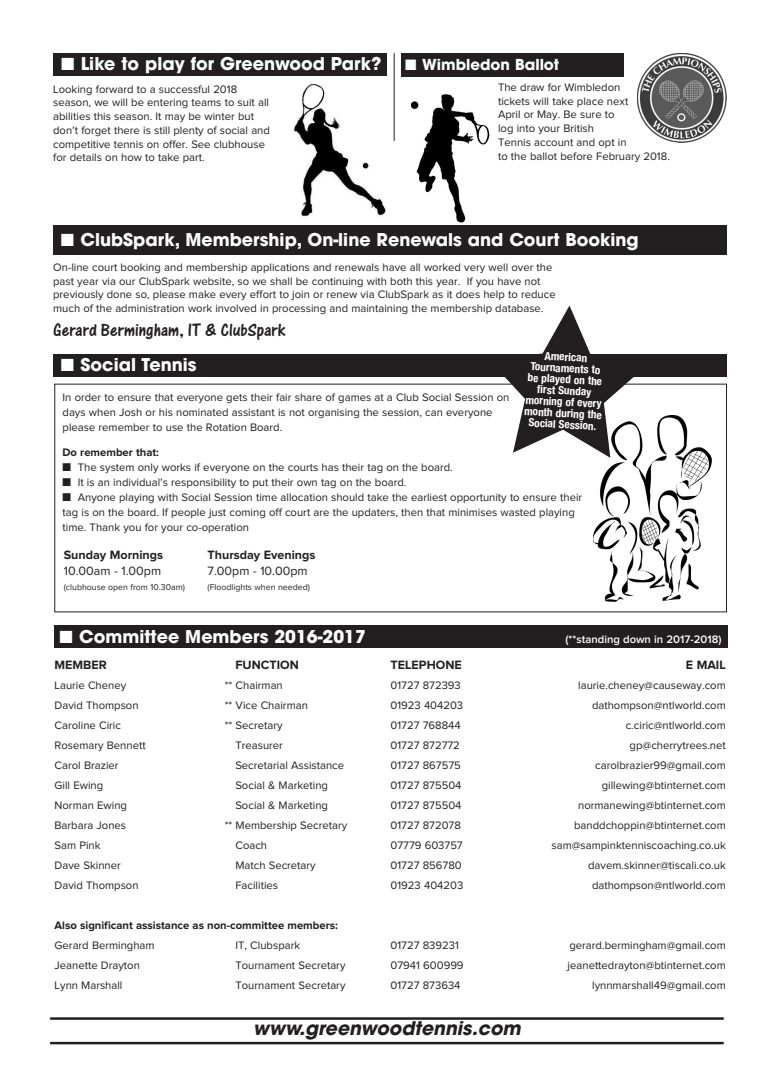
<style>
.page{position:relative;width:780px;height:1088px;background:#fff}
.page>*{position:absolute;margin:0;border:0;box-sizing:border-box;transform-origin:0 0}
.t1{font:18.75px "One Stroke Script Plain";color:#231f20}
.t2{font:italic 700 18.75px "Avant Garde";color:#231f20}
.t3{font:700 17.5px "Avant Garde";color:#fff}
.t4{font:700 15px "Avant Garde";color:#fff}
.t5{font:700 12.5px "Proxima Nova";color:#231f20}
.t6{font:12.5px "Proxima Nova";color:#231f20}
.t7{font:11.25px/13.8px "Proxima Nova";color:#231f20}
.t8{font:700 condensed 11.25px/11.2px "Helvetica Neue";color:#fff;text-align:center}
.t9{font:700 11.25px "Proxima Nova";color:#231f20}
.t10{font:600 11.25px "Proxima Nova";color:#fff}
.t11{font:8.75px "Proxima Nova";color:#231f20}
</style>
<div class="page">
<div style="left:54px;top:625px;width:673px;height:23px;background:#231f20"></div>
<hr style="left:50px;top:1017px;width:673px;height:3px;background:#231f20">
<hr style="left:50px;top:1042px;width:673px;height:2px;background:#231f20">
<div style="left:54px;top:354px;width:672px;height:22px;background:#231f20"></div>
<img style="left:593px;top:415px;width:118px;height:186px">
<svg style="left:487px;top:305px;width:158px;height:153px"></svg>
<div style="left:53px;top:225px;width:673px;height:30px;background:#231f20"></div>
<hr style="left:394px;top:53px;width:1px;height:88px;background:#231f20">
<div style="left:53px;top:53px;width:333px;height:23px;background:#231f20"></div>
<div style="left:401px;top:53px;width:223px;height:24px;background:#231f20"></div>
<img style="left:637px;top:53px;width:89px;height:90px">
<img style="left:293px;top:83px;width:93px;height:134px">
<img style="left:411px;top:94px;width:79px;height:129px">
<h2 class="t3" style="left:61px;top:57px;width:322px">■ Like to play for Greenwood Park?</h2>
<p class="t7" style="left:53px;top:83px;width:218px">Looking forward to a successful 2018 season, we will be entering teams to suit all abilities this season. It may be winter but don’t forget there is still plenty of social and competitive tennis on offer. See clubhouse for details on how to take part.</p>
<h3 class="t4" style="left:405px;top:59px;width:155px">■ Wimbledon Ballot</h3>
<p class="t7" style="left:498px;top:81px;width:173px">The draw for Wimbledon<br>tickets will take place next<br>April or May. Be sure to<br>log into your British<br>Tennis account and opt in<br>to the ballot before February 2018.</p>
<h2 class="t3" style="left:61px;top:233px;width:579px">■ ClubSpark, Membership, On-line Renewals and Court Booking</h2>
<p class="t7" style="left:53px;top:261px;width:504px">On-line court booking and membership applications and renewals have all worked very well over the past year via our ClubSpark website, so we shall be continuing with both this year. If you have not previously done so, please make every effort to join or renew via ClubSpark as it does help to reduce much of the administration work involved in processing and maintaining the membership database.</p>
<h1 class="t1" style="left:53px;top:324px;width:234px">Gerard Bermingham, IT &amp; ClubSpark</h1>
<h2 class="t3" style="left:61px;top:358px;width:137px">■ Social Tennis</h2>
<p class="t8" style="left:527px;top:348px;width:79px;rotate:3deg">American<br>Tournaments to be played on the first Sunday morning of every month during the<br>Social Session.</p>
<p class="t7" style="left:63px;top:391px;width:448px;line-height:15px">In order to ensure that everyone gets their fair share of games at a Club Social Session on days when Josh or his nominated assistant is not organising the session, can everyone please remember to use the Rotation Board.</p>
<p class="t9" style="left:63px;top:448px;width:98px">Do remember that:</p>
<p class="t7" style="left:63px;top:461px;width:392px">■ The system only works if everyone on the courts has their tag on the board.</p>
<p class="t7" style="left:63px;top:476px;width:345px">■ It is an individual’s responsibility to put their own tag on the board.</p>
<p class="t7" style="left:63px;top:491px;width:521px;line-height:15px">■ Anyone playing with Social Session time allocation should take the earliest opportunity to ensure their tag is on the board. If people just coming off court are the updaters, then that minimises wasted playing time. Thank you for your co-operation</p>
<p class="t5" style="left:64px;top:551px;width:101px">Sunday Mornings</p>
<p class="t6" style="left:64px;top:567px;width:99px">10.00am - 1.00pm</p>
<p class="t11" style="left:64px;top:584px;width:123px">(clubhouse open from 10.30am)</p>
<p class="t5" style="left:207px;top:551px;width:109px">Thursday Evenings</p>
<p class="t6" style="left:207px;top:567px;width:102px">7.00pm - 10.00pm</p>
<p class="t11" style="left:207px;top:584px;width:104px">(Floodlights when needed)</p>
<h2 class="t3" style="left:60px;top:630px;width:308px">■ Committee Members 2016-2017</h2>
<p class="t10" style="left:565px;top:636px;width:157px">(**standing down in 2017-2018)</p>
<p class="t5" style="left:55px;top:660px;width:54px">MEMBER</p>
<p class="t5" style="left:235px;top:660px;width:65px">FUNCTION</p>
<p class="t5" style="left:390px;top:660px;width:73px">TELEPHONE</p>
<p class="t5" style="left:685px;top:660px;width:41px">E MAIL</p>
<p class="t7" style="left:55px;top:679px;width:73px">Laurie Cheney</p>
<p class="t7" style="left:225px;top:679px;width:60px">** Chairman</p>
<p class="t7" style="left:390px;top:679px;width:72px">01727 872393</p>
<p class="t7" style="left:578px;top:679px;width:149px">laurie.cheney@causeway.com</p>
<p class="t7" style="left:55px;top:699px;width:85px">David Thompson</p>
<p class="t7" style="left:225px;top:699px;width:85px">** Vice Chairman</p>
<p class="t7" style="left:390px;top:699px;width:74px">01923 404203</p>
<p class="t7" style="left:592px;top:699px;width:135px">dathompson@ntlworld.com</p>
<p class="t7" style="left:55px;top:719px;width:68px">Caroline Ciric</p>
<p class="t7" style="left:225px;top:719px;width:59px">** Secretary</p>
<p class="t7" style="left:390px;top:719px;width:72px">01727 768844</p>
<p class="t7" style="left:625px;top:719px;width:102px">c.ciric@ntlworld.com</p>
<p class="t7" style="left:55px;top:739px;width:93px">Rosemary Bennett</p>
<p class="t7" style="left:235px;top:739px;width:49px">Treasurer</p>
<p class="t7" style="left:390px;top:739px;width:71px">01727 872772</p>
<p class="t7" style="left:629px;top:739px;width:98px">gp@cherrytrees.net</p>
<p class="t7" style="left:55px;top:759px;width:66px">Carol Brazier</p>
<p class="t7" style="left:235px;top:759px;width:110px">Secretarial Assistance</p>
<p class="t7" style="left:390px;top:759px;width:72px">01727 867575</p>
<p class="t7" style="left:595px;top:759px;width:132px">carolbrazier99@gmail.com</p>
<p class="t7" style="left:55px;top:779px;width:50px">Gill Ewing</p>
<p class="t7" style="left:235px;top:779px;width:94px">Social &amp; Marketing</p>
<p class="t7" style="left:390px;top:779px;width:72px">01727 875504</p>
<p class="t7" style="left:601px;top:779px;width:126px">gillewing@btinternet.com</p>
<p class="t7" style="left:55px;top:799px;width:74px">Norman Ewing</p>
<p class="t7" style="left:235px;top:799px;width:94px">Social &amp; Marketing</p>
<p class="t7" style="left:390px;top:799px;width:72px">01727 875504</p>
<p class="t7" style="left:578px;top:799px;width:149px">normanewing@btinternet.com</p>
<p class="t7" style="left:55px;top:819px;width:73px">Barbara Jones</p>
<p class="t7" style="left:225px;top:819px;width:124px">** Membership Secretary</p>
<p class="t7" style="left:390px;top:819px;width:72px">01727 872078</p>
<p class="t7" style="left:574px;top:819px;width:153px">banddchoppin@btinternet.com</p>
<p class="t7" style="left:55px;top:839px;width:47px">Sam Pink</p>
<p class="t7" style="left:235px;top:839px;width:33px">Coach</p>
<p class="t7" style="left:390px;top:839px;width:74px">07779 603757</p>
<p class="t7" style="left:551px;top:839px;width:176px">sam@sampinktenniscoaching.co.uk</p>
<p class="t7" style="left:55px;top:859px;width:68px">Dave Skinner</p>
<p class="t7" style="left:235px;top:859px;width:82px">Match Secretary</p>
<p class="t7" style="left:390px;top:859px;width:73px">01727 856780</p>
<p class="t7" style="left:588px;top:859px;width:139px">davem.skinner@tiscali.co.uk</p>
<p class="t7" style="left:55px;top:879px;width:85px">David Thompson</p>
<p class="t7" style="left:235px;top:879px;width:44px">Facilities</p>
<p class="t7" style="left:390px;top:879px;width:74px">01923 404203</p>
<p class="t7" style="left:592px;top:879px;width:135px">dathompson@ntlworld.com</p>
<p class="t9" style="left:55px;top:921px;width:285px">Also significant assistance as non-committee members:</p>
<p class="t7" style="left:55px;top:939px;width:102px">Gerard Bermingham</p>
<p class="t7" style="left:235px;top:939px;width:66px">IT, Clubspark</p>
<p class="t7" style="left:390px;top:939px;width:70px">01727 839231</p>
<p class="t7" style="left:569px;top:939px;width:158px">gerard.bermingham@gmail.com</p>
<p class="t7" style="left:55px;top:959px;width:87px">Jeanette Drayton</p>
<p class="t7" style="left:235px;top:959px;width:112px">Tournament Secretary</p>
<p class="t7" style="left:390px;top:959px;width:74px">07941 600999</p>
<p class="t7" style="left:567px;top:959px;width:160px">jeanettedrayton@btinternet.com</p>
<p class="t7" style="left:55px;top:979px;width:69px">Lynn Marshall</p>
<p class="t7" style="left:235px;top:979px;width:112px">Tournament Secretary</p>
<p class="t7" style="left:390px;top:979px;width:71px">01727 873634</p>
<p class="t7" style="left:592px;top:979px;width:135px">lynnmarshall49@gmail.com</p>
<h1 class="t2" style="left:253px;top:1021px;width:269px">www.greenwoodtennis.com</h1>
</div>
